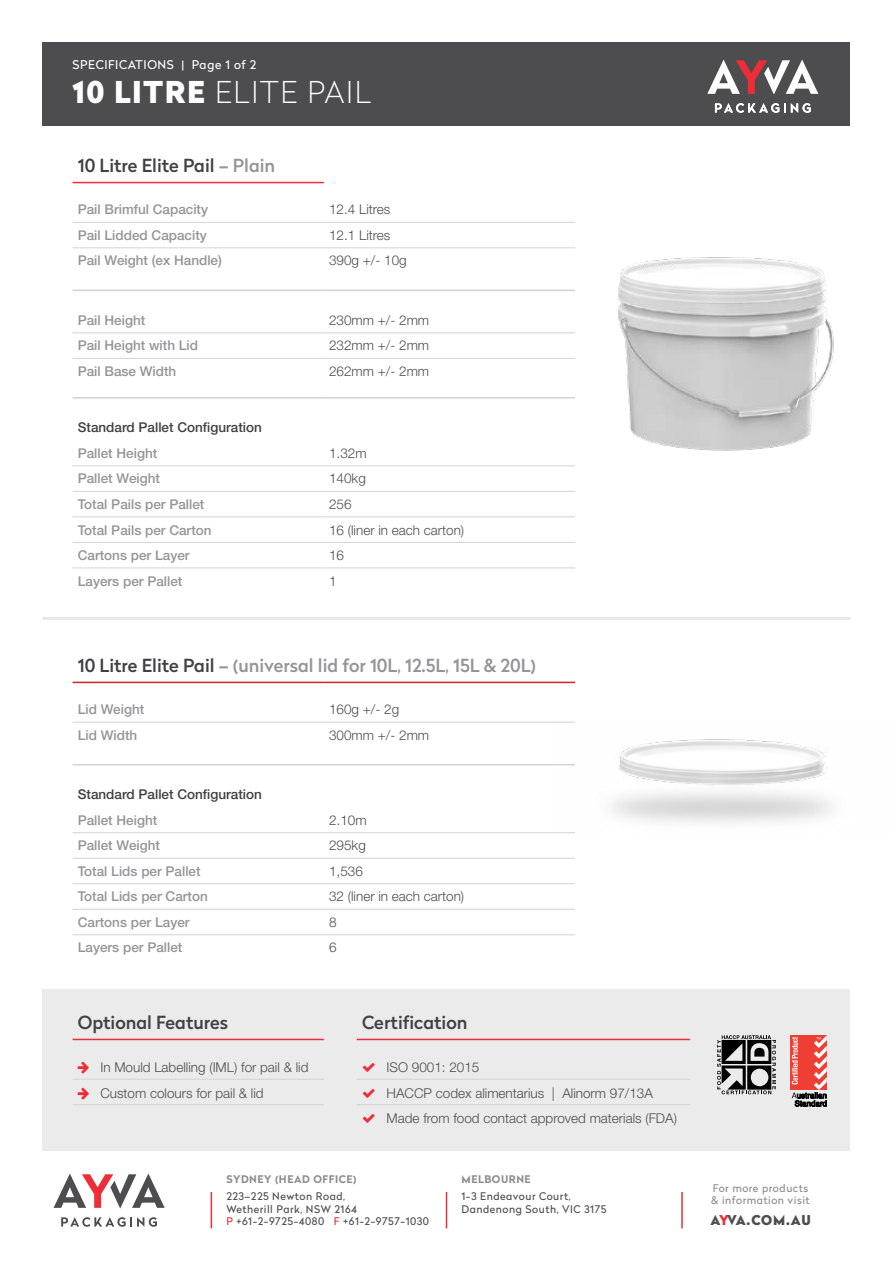
<style>
.page{position:relative;width:893px;height:1263px;background:#fff}
.page>*{position:absolute;margin:0;border:0;box-sizing:border-box;transform-origin:0 0}
.t1{font:100 30px "Radikal";letter-spacing:.05em;color:#fff}
.t2{font:500 18px "Radikal";color:#414042}
.t3{font:500 18px "Radikal";color:#939598}
.t4{font:300 13.5px/25.5px "Helvetica Neue LT Std";color:#4d4d4f}
.t5{font:500 13.5px "Helvetica Neue LT Std";color:#939598}
.t6{font:500 13.5px "Helvetica Neue LT Std";color:#414042}
.t7{font:900 13.5px "Radikal";letter-spacing:-.02em;color:#4d4d4f}
.t8{font:12px "Radikal";letter-spacing:.05em;color:#fff}
.t9{font:10.5px/12.6px "Radikal";letter-spacing:.05em;color:#4d4d4f}
.t10{font:10.5px/12.6px "Radikal";letter-spacing:.05em;color:#8a8c8e}
.t11{font:700 10.5px "Radikal";letter-spacing:.05em;color:#8a8c8e}
.s1{font-weight:900}
.s2{color:#939598}
.s3{color:#414042}
.s4{color:#ee2d38}
</style>
<div class="page">
<div style="left:43px;top:43px;width:807px;height:83px;background:#4d4d4f"></div>
<svg style="left:707px;top:60px;width:111px;height:34px"></svg>
<hr style="left:211px;top:1192px;width:1px;height:36px;background:#ee2d38">
<svg style="left:54px;top:1174px;width:111px;height:34px"></svg>
<svg style="left:61px;top:1217px;width:96px;height:10px"></svg>
<hr style="left:446px;top:1192px;width:1px;height:36px;background:#ee2d38">
<hr style="left:681px;top:1192px;width:2px;height:36px;background:#ee2d38">
<svg style="left:715px;top:103px;width:96px;height:10px"></svg>
<img style="left:564px;top:247px;width:270px;height:219px">
<img style="left:553px;top:739px;width:279px;height:95px">
<hr style="left:73px;top:222px;width:251px;height:1px;background:#d1d3d4">
<hr style="left:324px;top:222px;width:251px;height:1px;background:#d1d3d4">
<hr style="left:73px;top:248px;width:251px;height:1px;background:#d1d3d4">
<hr style="left:324px;top:248px;width:251px;height:1px;background:#d1d3d4">
<hr style="left:73px;top:333px;width:251px;height:1px;background:#d1d3d4">
<hr style="left:324px;top:333px;width:251px;height:1px;background:#d1d3d4">
<hr style="left:73px;top:358px;width:251px;height:1px;background:#d1d3d4">
<hr style="left:324px;top:358px;width:251px;height:1px;background:#d1d3d4">
<hr style="left:73px;top:466px;width:251px;height:1px;background:#d1d3d4">
<hr style="left:324px;top:466px;width:251px;height:1px;background:#d1d3d4">
<hr style="left:73px;top:491px;width:251px;height:1px;background:#d1d3d4">
<hr style="left:324px;top:491px;width:251px;height:1px;background:#d1d3d4">
<hr style="left:73px;top:517px;width:251px;height:1px;background:#d1d3d4">
<hr style="left:324px;top:517px;width:251px;height:1px;background:#d1d3d4">
<hr style="left:73px;top:542px;width:251px;height:1px;background:#d1d3d4">
<hr style="left:324px;top:542px;width:251px;height:1px;background:#d1d3d4">
<hr style="left:73px;top:568px;width:251px;height:1px;background:#d1d3d4">
<hr style="left:324px;top:568px;width:251px;height:1px;background:#d1d3d4">
<hr style="left:73px;top:182px;width:251px;height:1px;background:#ee2d38">
<hr style="left:73px;top:290px;width:251px;height:1px;background:#d1d3d4">
<hr style="left:324px;top:290px;width:251px;height:1px;background:#d1d3d4">
<hr style="left:73px;top:397px;width:251px;height:2px;background:#d1d3d4">
<hr style="left:324px;top:397px;width:251px;height:2px;background:#d1d3d4">
<hr style="left:73px;top:722px;width:251px;height:1px;background:#d1d3d4">
<hr style="left:324px;top:722px;width:251px;height:1px;background:#d1d3d4">
<hr style="left:73px;top:832px;width:251px;height:1px;background:#d1d3d4">
<hr style="left:324px;top:832px;width:251px;height:1px;background:#d1d3d4">
<hr style="left:73px;top:858px;width:251px;height:1px;background:#d1d3d4">
<hr style="left:324px;top:858px;width:251px;height:1px;background:#d1d3d4">
<hr style="left:73px;top:883px;width:251px;height:1px;background:#d1d3d4">
<hr style="left:324px;top:883px;width:251px;height:1px;background:#d1d3d4">
<hr style="left:73px;top:909px;width:251px;height:1px;background:#d1d3d4">
<hr style="left:324px;top:909px;width:251px;height:1px;background:#d1d3d4">
<hr style="left:73px;top:934px;width:251px;height:1px;background:#d1d3d4">
<hr style="left:324px;top:934px;width:251px;height:1px;background:#d1d3d4">
<hr style="left:73px;top:764px;width:251px;height:1px;background:#d1d3d4">
<hr style="left:324px;top:764px;width:251px;height:1px;background:#d1d3d4">
<hr style="left:73px;top:682px;width:251px;height:1px;background:#d2232a">
<hr style="left:324px;top:682px;width:251px;height:1px;background:#d2232a">
<div style="left:43px;top:989px;width:807px;height:162px;background:#ebebec"></div>
<hr style="left:73px;top:1079px;width:251px;height:1px;background:#d1d3d4">
<hr style="left:73px;top:1104px;width:251px;height:1px;background:#d1d3d4">
<hr style="left:73px;top:1039px;width:251px;height:1px;background:#ee2d38">
<svg style="left:717px;top:1035px;width:59px;height:59px"></svg>
<div style="left:790px;top:1035px;width:37px;height:55px;background:#ef3e33"></div>
<svg style="left:792px;top:1035px;width:35px;height:71px"></svg>
<hr style="left:357px;top:1079px;width:333px;height:1px;background:#d1d3d4">
<hr style="left:357px;top:1104px;width:333px;height:1px;background:#d1d3d4">
<hr style="left:357px;top:1039px;width:333px;height:1px;background:#ee2d38">
<hr style="left:43px;top:617px;width:807px;height:3px;background:#e6e7e8">
<p class="t8" style="left:73px;top:56px;width:185px">SPECIFICATIONS | Page 1 of 2</p>
<h1 class="t1" style="left:73px;top:72px;width:300px"><span class="s1">10 LITRE</span> ELITE PAIL</h1>
<h2 class="t2" style="left:78px;top:153px;width:199px">10 Litre Elite Pail <span class="s2">– Plain</span></h2>
<p class="t5" style="left:78px;top:202px;width:132px">Pail Brimful Capacity</p>
<p class="t4" style="left:329px;top:197px;width:63px">12.4 Litres</p>
<p class="t5" style="left:78px;top:227px;width:131px">Pail Lidded Capacity</p>
<p class="t4" style="left:329px;top:222px;width:63px">12.1 Litres</p>
<p class="t5" style="left:78px;top:253px;width:146px">Pail Weight (ex Handle)</p>
<p class="t4" style="left:329px;top:248px;width:79px">390g +/- 10g</p>
<p class="t5" style="left:78px;top:312px;width:69px">Pail Height</p>
<p class="t4" style="left:329px;top:307px;width:102px">230mm +/- 2mm</p>
<p class="t5" style="left:78px;top:338px;width:122px">Pail Height with Lid</p>
<p class="t4" style="left:329px;top:333px;width:102px">232mm +/- 2mm</p>
<p class="t5" style="left:78px;top:363px;width:100px">Pail Base Width</p>
<p class="t4" style="left:329px;top:358px;width:102px">262mm +/- 2mm</p>
<p class="t6" style="left:78px;top:420px;width:186px">Standard Pallet Configuration</p>
<p class="t5" style="left:78px;top:445px;width:81px">Pallet Height</p>
<p class="t4" style="left:329px;top:440px;width:39px">1.32m</p>
<p class="t5" style="left:78px;top:471px;width:84px">Pallet Weight</p>
<p class="t4" style="left:329px;top:466px;width:38px">140kg</p>
<p class="t5" style="left:78px;top:496px;width:128px">Total Pails per Pallet</p>
<p class="t4" style="left:329px;top:491px;width:24px">256</p>
<p class="t5" style="left:78px;top:522px;width:135px">Total Pails per Carton</p>
<p class="t4" style="left:329px;top:517px;width:137px">16 (liner in each carton)</p>
<p class="t5" style="left:78px;top:547px;width:113px">Cartons per Layer</p>
<p class="t4" style="left:329px;top:542px;width:17px">16</p>
<p class="t5" style="left:78px;top:573px;width:106px">Layers per Pallet</p>
<p class="t4" style="left:329px;top:568px;width:9px">1</p>
<h2 class="t3" style="left:78px;top:653px;width:460px"><span class="s3">10 Litre Elite Pail</span> – (universal lid for 10L, 12.5L, 15L &amp; 20L)</h2>
<p class="t5" style="left:78px;top:701px;width:68px">Lid Weight</p>
<p class="t4" style="left:329px;top:696px;width:72px">160g +/- 2g</p>
<p class="t5" style="left:78px;top:727px;width:61px">Lid Width</p>
<p class="t4" style="left:329px;top:722px;width:102px">300mm +/- 2mm</p>
<p class="t6" style="left:78px;top:786px;width:186px">Standard Pallet Configuration</p>
<p class="t5" style="left:78px;top:812px;width:81px">Pallet Height</p>
<p class="t4" style="left:329px;top:807px;width:39px">2.10m</p>
<p class="t5" style="left:78px;top:837px;width:84px">Pallet Weight</p>
<p class="t4" style="left:329px;top:832px;width:38px">295kg</p>
<p class="t5" style="left:78px;top:863px;width:124px">Total Lids per Pallet</p>
<p class="t4" style="left:329px;top:858px;width:35px">1,536</p>
<p class="t5" style="left:78px;top:888px;width:132px">Total Lids per Carton</p>
<p class="t4" style="left:329px;top:883px;width:137px">32 (liner in each carton)</p>
<p class="t5" style="left:78px;top:914px;width:113px">Cartons per Layer</p>
<p class="t4" style="left:329px;top:909px;width:9px">8</p>
<p class="t5" style="left:78px;top:939px;width:106px">Layers per Pallet</p>
<p class="t4" style="left:329px;top:934px;width:9px">6</p>
<h2 class="t2" style="left:78px;top:1010px;width:152px">Optional Features</h2>
<p class="t4" style="left:100px;top:1054px;width:210px">In Mould Labelling (IML) for pail &amp; lid<br>Custom colours for pail &amp; lid</p>
<h2 class="t2" style="left:362px;top:1010px;width:107px">Certification</h2>
<p class="t4" style="left:387px;top:1054px;width:292px">ISO 9001: 2015<br>HACCP codex alimentarius | Alinorm 97/13A<br>Made from food contact approved materials (FDA)</p>
<p class="t11" style="left:226px;top:1171px;width:132px">SYDNEY (HEAD OFFICE)</p>
<p class="t9" style="left:226px;top:1189px;width:204px">223–225 Newton Road,<br>Wetherill Park, NSW 2164<br><span class="s4">P</span> +61-2-9725-4080 <span class="s4">F</span> +61-2-9757-1030</p>
<p class="t11" style="left:461px;top:1171px;width:71px">MELBOURNE</p>
<p class="t9" style="left:461px;top:1189px;width:147px">1-3 Endeavour Court,<br>Dandenong South, VIC 3175</p>
<p class="t10" style="left:711px;top:1181px;width:100px">For more products &amp; information visit</p>
<p class="t7" style="left:710px;top:1210px;width:102px">A<span class="s4">Y</span>VA.COM.AU</p>
</div>
